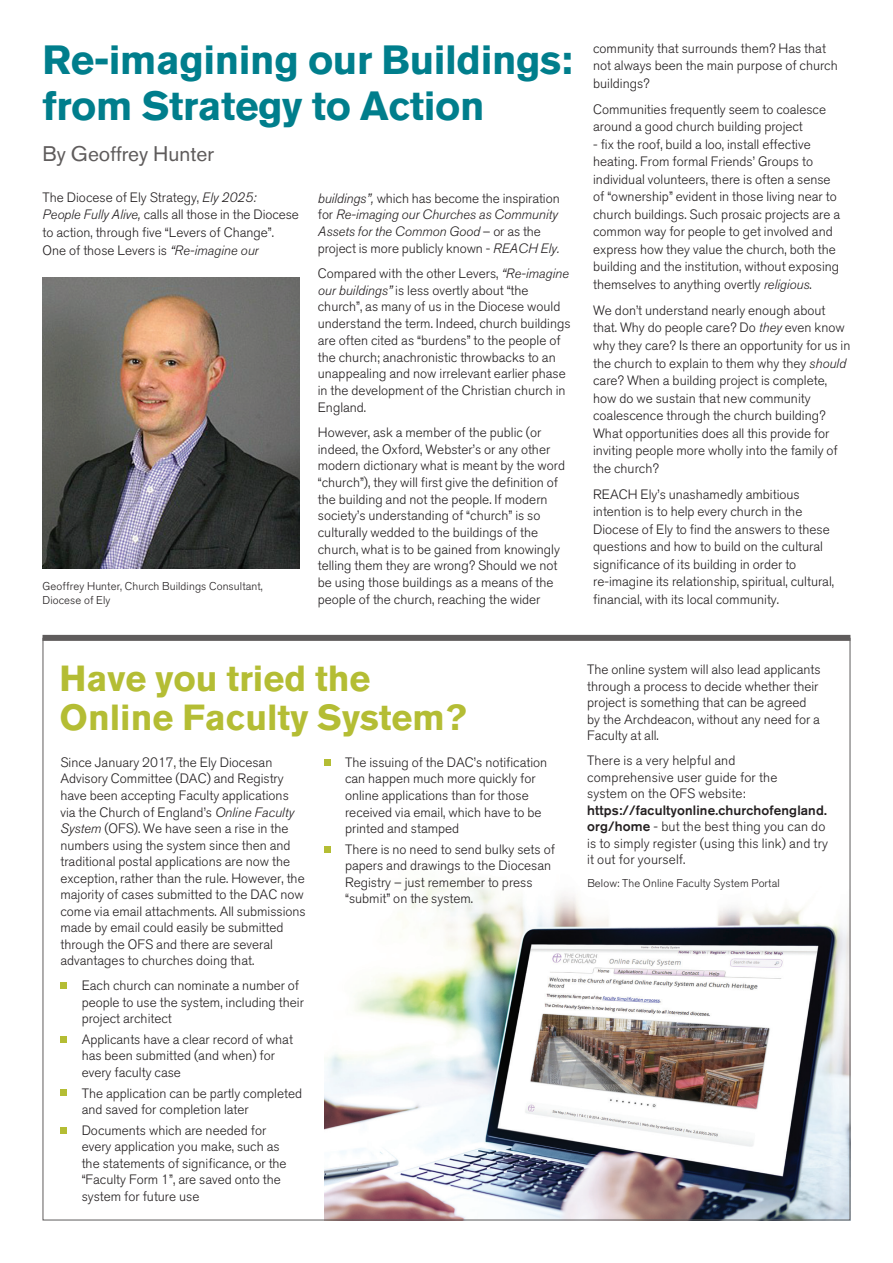
<style>
.page{position:relative;width:893px;height:1263px;background:#fff}
.page>*{position:absolute;margin:0;border:0;box-sizing:border-box;transform-origin:0 0}
.Main_Heading{font:700 40.5px/46.5px "Akzidenz Grotesk BQ";letter-spacing:-.01em;color:#007e8c}
.Main_Heading-2{font:700 36px/39px "Akzidenz Grotesk BQ";color:#b4bd34}
.Intro{font:21px "Akzidenz Grotesk BQ";color:#5f5c5c}
.Body_9{font:300 13.5px/16.5px "Akzidenz Grotesk BQ";color:#231f20}
.Body_9-2{font:italic 300 13.5px/16.6px "Akzidenz Grotesk BQ";letter-spacing:-.005em;color:#231f20}
.Body_9-3{font:300 11.25px/14.2px "Akzidenz Grotesk BQ";letter-spacing:.01em;color:#231f20}
.s1{font-style:italic}
.s2{font-style:normal}
.s3{font-weight:500}
</style>
<div class="page">
<img style="left:324px;top:864px;width:527px;height:356px">
<div style="left:60px;top:982px;width:7px;height:6px;background:#b4bd34"></div>
<div style="left:60px;top:1036px;width:7px;height:6px;background:#b4bd34"></div>
<div style="left:60px;top:1090px;width:7px;height:6px;background:#b4bd34"></div>
<div style="left:60px;top:1127px;width:7px;height:6px;background:#b4bd34"></div>
<svg style="left:324px;top:759px;width:6px;height:6px"></svg>
<svg style="left:324px;top:846px;width:6px;height:6px"></svg>
<img style="left:43px;top:277px;width:257px;height:292px">
<div style="left:43px;top:635px;width:807px;height:6px;background:#5f5c5c"></div>
<p class="Main_Heading" style="left:43px;top:36px;width:532px">Re-imagining our Buildings: from Strategy to Action</p>
<p class="Intro" style="left:43px;top:141px;width:173px">By Geoffrey Hunter</p>
<p class="Body_9" style="left:43px;top:188px;width:258px;line-height:17.9px">The Diocese of Ely Strategy, <span class="s1">Ely 2025:<br>People Fully Alive,</span> calls all those in the Diocese to action, through five “Levers of Change”.<br>One of those Levers is <span class="s1">“Re-imagine our</span></p>
<p class="Body_9-2" style="left:318px;top:190px;width:243px">buildings”, <span class="s2">which has become the inspiration for</span> Re-imaging our Churches as Community Assets for the Common Good <span class="s2">– or as the project is more publicly known -</span> REACH Ely.</p>
<p class="Body_9" style="left:318px;top:265px;width:254px">Compared with the other Levers, <span class="s1">“Re-imagine our buildings”</span> is less overtly about “the church”, as many of us in the Diocese would understand the term. Indeed, church buildings are often cited as “burdens” to the people of the church; anachronistic throwbacks to an unappealing and now irrelevant earlier phase in the development of the Christian church in England.</p>
<p class="Body_9" style="left:318px;top:424px;width:249px">However, ask a member of the public (or indeed, the Oxford, Webster’s or any other modern dictionary what is meant by the word “church”), they will first give the definition of the building and not the people. If modern society’s understanding of “church” is so culturally wedded to the buildings of the church, what is to be gained from knowingly telling them they are wrong? Should we not be using those buildings as a means of the people of the church, reaching the wider</p>
<p class="Body_9-3" style="left:43px;top:579px;width:222px">Geoffrey Hunter, Church Buildings Consultant,<br>Diocese of Ely</p>
<p class="Body_9" style="left:593px;top:39px;width:246px;line-height:17.5px">community that surrounds them? Has that not always been the main purpose of church buildings?</p>
<p class="Body_9" style="left:593px;top:100px;width:234px;line-height:17.5px">Communities frequently seem to coalesce around a good church building project</p>
<p class="Body_9" style="left:593px;top:136px;width:249px;line-height:17.5px">- fix the roof, build a loo, install effective heating. From formal Friends’ Groups to individual volunteers, there is often a sense of “ownership” evident in those living near to church buildings. Such prosaic projects are a common way for people to get involved and express how they value the church, both the building and the institution, without exposing themselves to anything overtly <span class="s1">religious</span>.</p>
<p class="Body_9" style="left:593px;top:302px;width:259px;line-height:17.5px">We don’t understand nearly enough about that. Why do people care? Do <span class="s1">they</span> even know why they care? Is there an opportunity for us in the church to explain to them why they <span class="s1">should </span>care? When a building project is complete, how do we sustain that new community coalescence through the church building?<br>What opportunities does all this provide for inviting people more wholly into the family of the church?</p>
<p class="Body_9" style="left:593px;top:485px;width:242px;line-height:17.5px">REACH Ely’s unashamedly ambitious intention is to help every church in the Diocese of Ely to find the answers to these questions and how to build on the cultural significance of its building in order to re-imagine its relationship, spiritual, cultural, financial, with its local community.</p>
<p class="Main_Heading-2" style="left:60px;top:659px;width:409px">Have you tried the<br>Online Faculty System?</p>
<p class="Body_9" style="left:60px;top:754px;width:247px">Since January 2017, the Ely Diocesan Advisory Committee (DAC) and Registry have been accepting Faculty applications via the Church of England’s <span class="s1">Online Faculty System</span> (OFS). We have seen a rise in the numbers using the system since then and traditional postal applications are now the exception, rather than the rule. However, the majority of cases submitted to the DAC now come via email attachments. All submissions made by email could easily be submitted through the OFS and there are several advantages to churches doing that.</p>
<p class="Body_9" style="left:82px;top:977px;width:224px">Each church can nominate a number of people to use the system, including their project architect</p>
<p class="Body_9" style="left:82px;top:1031px;width:213px">Applicants have a clear record of what has been submitted (and when) for every faculty case</p>
<p class="Body_9" style="left:82px;top:1085px;width:222px">The application can be partly completed and saved for completion later</p>
<p class="Body_9" style="left:82px;top:1122px;width:206px">Documents which are needed for every application you make, such as the statements of significance, or the “Faculty Form 1”, are saved onto the system for future use</p>
<p class="Body_9" style="left:345px;top:754px;width:204px">The issuing of the DAC’s notification can happen much more quickly for online applications than for those received via email, which have to be printed and stamped</p>
<p class="Body_9" style="left:345px;top:841px;width:211px">There is no need to send bulky sets of papers and drawings to the Diocesan<br>Registry – just remember to press “submit” on the system.</p>
<p class="Body_9" style="left:587px;top:662px;width:235px">The online system will also lead applicants through a process to decide whether their project is something that can be agreed by the Archdeacon, without any need for a Faculty at all.</p>
<p class="Body_9" style="left:587px;top:753px;width:242px">There is a very helpful and<br>comprehensive user guide for the<br>system on the OFS website: <span class="s3">https://facultyonline.churchofengland. org/home</span> - but the best thing you can do is to simply register (using this link) and try it out for yourself.</p>
<p class="Body_9-3" style="left:587px;top:876px;width:194px">Below: The Online Faculty System Portal</p>
</div>
